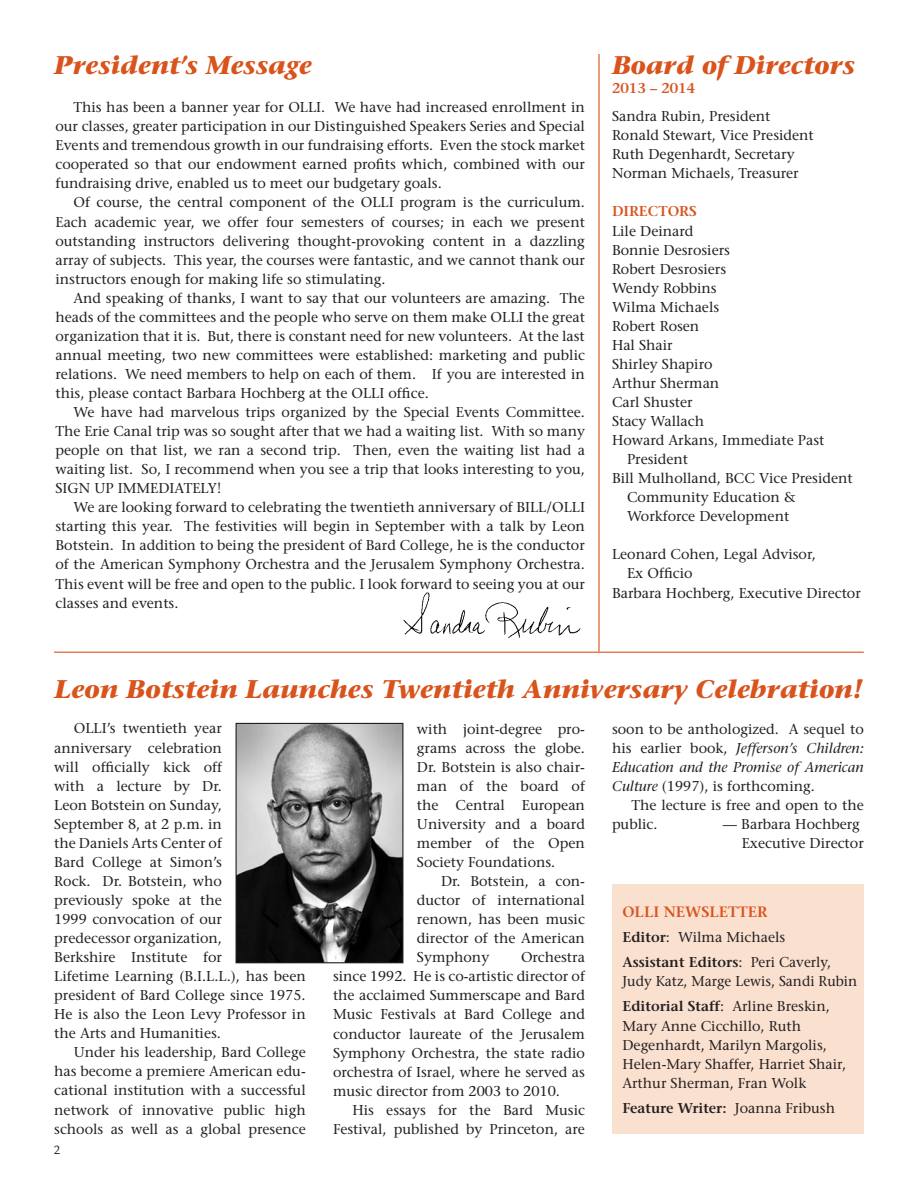
<style>
.page{position:relative;width:918px;height:1188px;background:#fff}
.page>*{position:absolute;margin:0;border:0;box-sizing:border-box;transform-origin:0 0}
.t1{font:italic 700 25.5px "Stone Serif";color:#d9531c}
.t2{font:600 15px "Stone Serif";color:#d9531c}
.t3{font:14.25px/19px "Stone Serif";color:#231f20;text-align:justify}
.t4{font:600 14.25px "Stone Serif";color:#231f20}
.t5{font:600 14.25px "Stone Serif";color:#d9531c}
.t6{font:12px "Palatino";color:#231f20}
.s1{font-style:italic}
.s2{font-weight:600}
.s3{font-weight:400}
</style>
<div class="page">
<img style="left:403px;top:592px;width:178px;height:46px">
<div style="left:612px;top:884px;width:252px;height:250px;background:#fae0cf"></div>
<hr style="left:598px;top:54px;width:2px;height:598px;background:#d9531c">
<hr style="left:54px;top:652px;width:810px;height:1px;background:#d9531c">
<img style="left:238px;top:725px;width:163px;height:236px">
<div style="left:236px;top:723px;width:167px;height:240px;border:1px solid #231f20"></div>
<h1 class="t1" style="left:54px;top:50px;width:259px">President’s Message</h1>
<p class="t3" style="left:56px;top:98px;width:531px;text-indent:18px">This has been a banner year for OLLI. We have had increased enrollment in our classes, greater participation in our Distinguished Speakers Series and Special Events and tremendous growth in our fundraising efforts. Even the stock market cooperated so that our endowment earned profits which, combined with our fundraising drive, enabled us to meet our budgetary goals.</p>
<p class="t3" style="left:56px;top:193px;width:531px;text-indent:18px">Of course, the central component of the OLLI program is the curriculum.<br>Each academic year, we offer four semesters of courses; in each we present outstanding instructors delivering thought-provoking content in a dazzling array of subjects. This year, the courses were fantastic, and we cannot thank our instructors enough for making life so stimulating.</p>
<p class="t3" style="left:56px;top:288px;width:531px;text-indent:18px">And speaking of thanks, I want to say that our volunteers are amazing. The heads of the committees and the people who serve on them make OLLI the great organization that it is. But, there is constant need for new volunteers. At the last annual meeting, two new committees were established: marketing and public relations. We need members to help on each of them. If you are interested in this, please contact Barbara Hochberg at the OLLI office.</p>
<p class="t3" style="left:56px;top:403px;width:531px;text-indent:18px">We have had marvelous trips organized by the Special Events Committee.<br>The Erie Canal trip was so sought after that we had a waiting list. With so many people on that list, we ran a second trip. Then, even the waiting list had a waiting list. So, I recommend when you see a trip that looks interesting to you, SIGN UP IMMEDIATELY!</p>
<p class="t3" style="left:56px;top:498px;width:531px;text-indent:18px">We are looking forward to celebrating the twentieth anniversary of BILL/OLLI starting this year. The festivities will begin in September with a talk by Leon Botstein. In addition to being the president of Bard College, he is the conductor of the American Symphony Orchestra and the Jerusalem Symphony Orchestra.<br>This event will be free and open to the public. I look forward to seeing you at our classes and events.</p>
<h1 class="t1" style="left:612px;top:50px;width:244px">Board of Directors</h1>
<p class="t5" style="left:612px;top:80px;width:85px">2013 – 2014</p>
<p class="t3" style="left:612px;top:107px;width:203px;text-align:left">Sandra Rubin, President<br>Ronald Stewart, Vice President<br>Ruth Degenhardt, Secretary<br>Norman Michaels, Treasurer</p>
<p class="t5" style="left:612px;top:203px;width:86px">DIRECTORS</p>
<p class="t3" style="left:612px;top:221px;width:83px">Lile Deinard</p>
<p class="t3" style="left:612px;top:240px;width:120px">Bonnie Desrosiers</p>
<p class="t3" style="left:612px;top:259px;width:116px">Robert Desrosiers</p>
<p class="t3" style="left:612px;top:278px;width:106px">Wendy Robbins</p>
<p class="t3" style="left:612px;top:297px;width:109px">Wilma Michaels</p>
<p class="t3" style="left:612px;top:316px;width:89px">Robert Rosen</p>
<p class="t3" style="left:612px;top:335px;width:62px">Hal Shair</p>
<p class="t3" style="left:612px;top:354px;width:102px">Shirley Shapiro</p>
<p class="t3" style="left:612px;top:374px;width:109px">Arthur Sherman</p>
<p class="t3" style="left:612px;top:393px;width:82px">Carl Shuster</p>
<p class="t3" style="left:612px;top:412px;width:94px">Stacy Wallach</p>
<p class="t3" style="left:612px;top:431px;width:214px">Howard Arkans, Immediate Past</p>
<p class="t3" style="left:627px;top:450px;width:63px">President</p>
<p class="t3" style="left:612px;top:469px;width:242px">Bill Mulholland, BCC Vice President</p>
<p class="t3" style="left:627px;top:488px;width:170px">Community Education &amp;</p>
<p class="t3" style="left:627px;top:507px;width:164px">Workforce Development</p>
<p class="t3" style="left:612px;top:545px;width:205px">Leonard Cohen, Legal Advisor,</p>
<p class="t3" style="left:627px;top:564px;width:67px">Ex Officio</p>
<p class="t3" style="left:612px;top:583px;width:250px">Barbara Hochberg, Executive Director</p>
<h1 class="t1" style="left:54px;top:674px;width:810px">Leon Botstein Launches Twentieth Anniversary Celebration!</h1>
<p class="t3" style="left:417px;top:719px;width:170px">with joint-degree pro&shy;grams across the globe.<br>Dr. Botstein is also chair&shy;man of the board of the Central European University and a board member of the Open Society Foundations.</p>
<p class="t3" style="left:417px;top:872px;width:170px;text-indent:24px">Dr. Botstein, a con&shy;ductor of international renown, has been music director of the American Symphony</p>
<p class="t3" style="left:54px;top:719px;width:253px;text-align:left;text-indent:19px">OLLI’s twentieth year<br>anniversary celebration<br>will officially kick off<br>with a lecture by Dr.<br>Leon Botstein on Sunday,<br>September 8, at 2 p.m. in<br>the Daniels Arts Center of<br>Bard College at Simon’s<br>Rock. Dr. Botstein, who<br>previously spoke at the<br>1999 convocation of our<br>predecessor organization,<br>Berkshire Institute for<br>Lifetime Learning (B.I.L.L.), has been president of Bard College since 1975.<br>He is also the Leon Levy Professor in the Arts and Humanities.</p>
<p class="t3" style="left:54px;top:1043px;width:253px;text-indent:19px">Under his leadership, Bard College has become a premiere American edu&shy;cational institution with a successful network of innovative public high schools as well as a global presence</p>
<p class="t3" style="left:612px;top:719px;width:253px">soon to be anthologized. A sequel to his earlier book, <span class="s1">Jefferson’s Children:<br>Education and the Promise of American Culture</span> (1997), is forthcoming.</p>
<p class="t3" style="left:612px;top:795px;width:253px;text-indent:19px">The lecture is free and open to the public.</p>
<p class="t3" style="left:723px;top:815px;width:142px;text-align:right">— Barbara Hochberg<br>Executive Director</p>
<p class="t2" style="left:622px;top:903px;width:65px">OLLI Newsletter</p>
<p class="t3" style="left:622px;top:925px;width:210px;line-height:25px"><span class="s2">Editor</span>: Wilma Michaels<br><span class="s2">Assistant Editors</span>: Peri Caverly,</p>
<p class="t3" style="left:622px;top:969px;width:236px;line-height:25px">Judy Katz, Marge Lewis, Sandi Rubin<br><span class="s2">Editorial Staff</span>: Arline Breskin,</p>
<p class="t3" style="left:622px;top:1016px;width:225px;text-align:left">Mary Anne Cicchillo, Ruth<br>Degenhardt, Marilyn Margolis,<br>Helen-Mary Shaffer, Harriet Shair,<br>Arthur Sherman, Fran Wolk</p>
<p class="t4" style="left:622px;top:1099px;width:214px">Feature Writer: <span class="s3">Joanna Fribush</span></p>
<p class="t3" style="left:333px;top:948px;width:254px;text-indent:188px">Orchestra since 1992. He is co-artistic director of the acclaimed Summerscape and Bard Music Festivals at Bard College and conductor laureate of the Jerusalem Symphony Orchestra, the state radio orchestra of Israel, where he served as music director from 2003 to 2010.</p>
<p class="t3" style="left:333px;top:1100px;width:254px;text-align:right">His essays for the Bard Music<br>Festival, published by Princeton, are</p>
<p class="t6" style="left:54px;top:1140px;width:7px">2</p>
</div>
